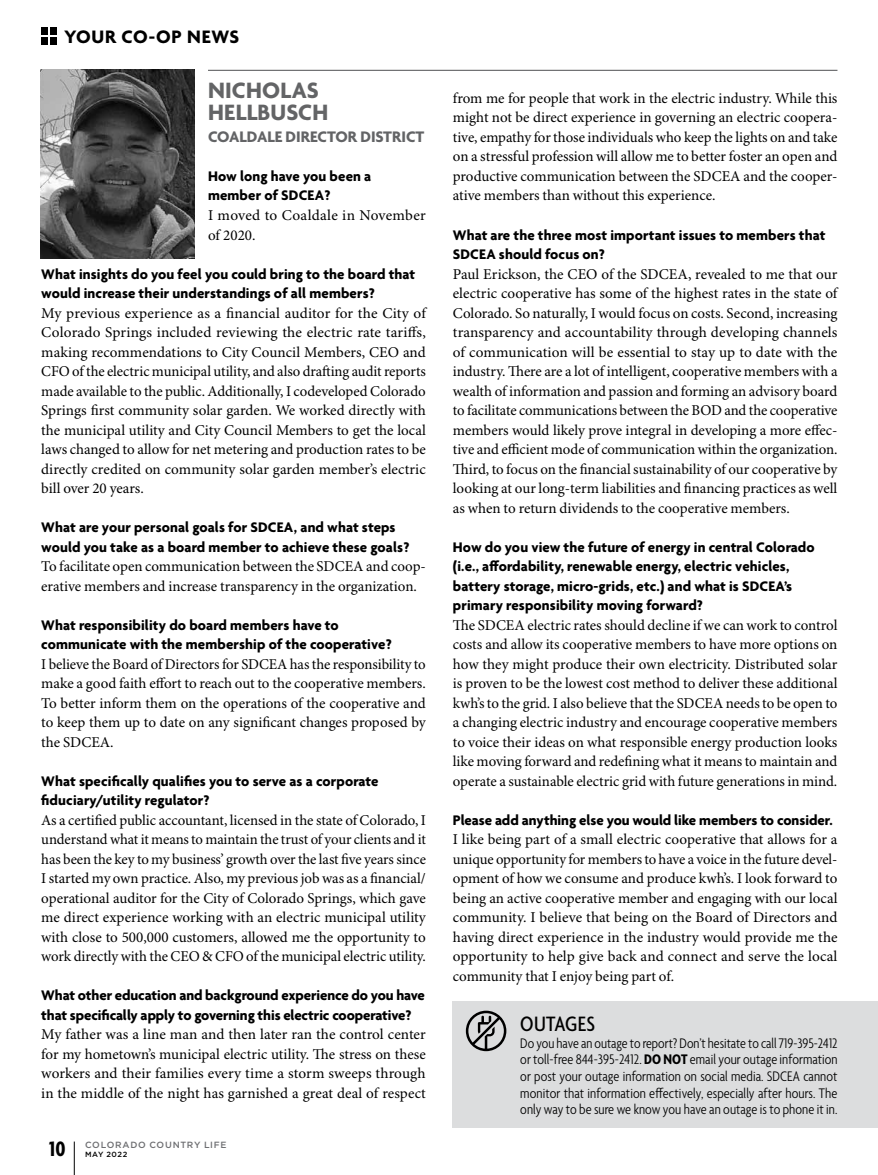
<style>
.page{position:relative;width:878px;height:1175px;background:#fff}
.page>*{position:absolute;margin:0;border:0;box-sizing:border-box;transform-origin:0 0}
.t1{font:700 24px/22.5px "Agenda";letter-spacing:.005em;color:#636466}
.t2{font:500 condensed 22.5px "Agenda";letter-spacing:.015em;color:#000}
.t3{font:700 condensed 22.5px "Agenda";color:#000}
.t4{font:700 19.5px "Agenda";letter-spacing:.03em;color:#000}
.t5{font:700 16.5px "Agenda";color:#636466}
.t6{font:15px/19.5px "Minion Pro";color:#000;text-align:justify}
.t7{font:700 15px/19.5px "Agenda";letter-spacing:.01em;color:#000}
.t8{font:300 condensed 15px/16.5px "Agenda";letter-spacing:.005em;color:#000;text-align:justify}
.t9{font:500 9px "Gotham HTF";letter-spacing:.075em;color:#6d6e71}
.t10{font:500 7.5px "Gotham HTF";letter-spacing:.075em;color:#000}
.s1{font-weight:700}
</style>
<div class="page">
<img style="left:40px;top:70px;width:154px;height:189px">
<div style="left:452px;top:1001px;width:426px;height:126px;background:#dcddde"></div>
<svg style="left:466px;top:1010px;width:40px;height:41px"></svg>
<hr style="left:208px;top:70px;width:629px;height:1px;background:#636466">
<hr style="left:74px;top:1141px;width:1px;height:33px;background:#000">
<div style="left:50px;top:37px;width:7px;height:7px;background:#000"></div>
<div style="left:50px;top:28px;width:7px;height:7px;background:#000"></div>
<div style="left:41px;top:37px;width:7px;height:7px;background:#000"></div>
<div style="left:41px;top:28px;width:7px;height:7px;background:#000"></div>
<h3 class="t4" style="left:64px;top:26px;width:176px">YOUR CO-OP NEWS</h3>
<h1 class="t1" style="left:208px;top:80px;width:122px">NICHOLAS<br>HELLBUSCH</h1>
<p class="t5" style="left:208px;top:128px;width:218px">COALDALE DIRECTOR DISTRICT</p>
<p class="t7" style="left:208px;top:167px;width:165px">How long have you been a member of SDCEA?</p>
<p class="t6" style="left:208px;top:206px;width:219px">I moved to Coaldale in November of 2020.</p>
<p class="t7" style="left:41px;top:265px;width:375px">What insights do you feel you could bring to the board that would increase their understandings of all members?</p>
<p class="t6" style="left:41px;top:303px;width:386px">My previous experience as a financial auditor for the City of Colorado Springs included reviewing the electric rate tariffs, making recommendations to City Council Members, CEO and CFO of the electric municipal utility, and also drafting audit reports made available to the public. Additionally, I codeveloped Colorado Springs first community solar garden. We worked directly with the municipal utility and City Council Members to get the local laws changed to allow for net metering and production rates to be directly credited on community solar garden member’s electric bill over 20 years.</p>
<p class="t7" style="left:41px;top:518px;width:369px">What are your personal goals for SDCEA, and what steps would you take as a board member to achieve these goals?</p>
<p class="t6" style="left:41px;top:557px;width:386px">To facilitate open communication between the SDCEA and coop&shy;erative members and increase transparency in the organization.</p>
<p class="t7" style="left:41px;top:616px;width:352px">What responsibility do board members have to communicate with the membership of the cooperative?</p>
<p class="t6" style="left:41px;top:654px;width:386px">I believe the Board of Directors for SDCEA has the responsibility to make a good faith effort to reach out to the cooperative members.<br>To better inform them on the operations of the cooperative and to keep them up to date on any significant changes proposed by the SDCEA.</p>
<p class="t7" style="left:41px;top:772px;width:339px">What specifically qualifies you to serve as a corporate fiduciary/utility regulator?</p>
<p class="t6" style="left:41px;top:810px;width:386px">As a certified public accountant, licensed in the state of Colorado, I understand what it means to maintain the trust of your clients and it has been the key to my business’ growth over the last five years since I started my own practice. Also, my previous job was as a financial/ operational auditor for the City of Colorado Springs, which gave me direct experience working with an electric municipal utility with close to 500,000 customers, allowed me the opportunity to work directly with the CEO &amp; CFO of the municipal electric utility.</p>
<p class="t7" style="left:41px;top:986px;width:385px">What other education and background experience do you have that specifically apply to governing this electric cooperative?</p>
<p class="t6" style="left:41px;top:1025px;width:386px">My father was a line man and then later ran the control center for my hometown’s municipal electric utility. The stress on these workers and their families every time a storm sweeps through in the middle of the night has garnished a great deal of respect</p>
<h2 class="t3" style="left:49px;top:1136px;width:18px">10</h2>
<p class="t9" style="left:85px;top:1140px;width:143px">COLORADO COUNTRY LIFE</p>
<p class="t10" style="left:85px;top:1150px;width:44px">MAY 2022</p>
<p class="t6" style="left:453px;top:89px;width:386px">from me for people that work in the electric industry. While this might not be direct experience in governing an electric coopera&shy;tive, empathy for those individuals who keep the lights on and take on a stressful profession will allow me to better foster an open and productive communication between the SDCEA and the cooper&shy;ative members than without this experience.</p>
<p class="t7" style="left:453px;top:226px;width:374px">What are the three most important issues to members that<br>SDCEA should focus on?</p>
<p class="t6" style="left:453px;top:264px;width:386px">Paul Erickson, the CEO of the SDCEA, revealed to me that our electric cooperative has some of the highest rates in the state of Colorado. So naturally, I would focus on costs. Second, increasing transparency and accountability through developing channels of communication will be essential to stay up to date with the industry. There are a lot of intelligent, cooperative members with a wealth of information and passion and forming an advisory board to facilitate communications between the BOD and the cooperative members would likely prove integral in developing a more effec&shy;tive and efficient mode of communication within the organization.<br>Third, to focus on the financial sustainability of our cooperative by looking at our long-term liabilities and financing practices as well as when to return dividends to the cooperative members.</p>
<p class="t7" style="left:453px;top:538px;width:363px">How do you view the future of energy in central Colorado (i.e., affordability, renewable energy, electric vehicles, battery storage, micro-grids, etc.) and what is SDCEA’s primary responsibility moving forward?</p>
<p class="t6" style="left:453px;top:615px;width:386px">The SDCEA electric rates should decline if we can work to control costs and allow its cooperative members to have more options on how they might produce their own electricity. Distributed solar is proven to be the lowest cost method to deliver these additional kwh’s to the grid. I also believe that the SDCEA needs to be open to a changing electric industry and encourage cooperative members to voice their ideas on what responsible energy production looks like moving forward and redefining what it means to maintain and operate a sustainable electric grid with future generations in mind.</p>
<p class="t7" style="left:453px;top:811px;width:381px">Please add anything else you would like members to consider.</p>
<p class="t6" style="left:453px;top:830px;width:386px">I like being part of a small electric cooperative that allows for a unique opportunity for members to have a voice in the future devel&shy;opment of how we consume and produce kwh’s. I look forward to being an active cooperative member and engaging with our local community. I believe that being on the Board of Directors and having direct experience in the industry would provide me the opportunity to help give back and connect and serve the local community that I enjoy being part of.</p>
<h2 class="t2" style="left:520px;top:1012px;width:76px">OUTAGES</h2>
<p class="t8" style="left:520px;top:1035px;width:319px">Do you have an outage to report? Don’t hesitate to call 719-395-2412 or toll-free 844-395-2412. <span class="s1">DO NOT</span> email your outage information or post your outage information on social media. SDCEA cannot monitor that information effectively, especially after hours. The only way to be sure we know you have an outage is to phone it in.</p>
</div>
